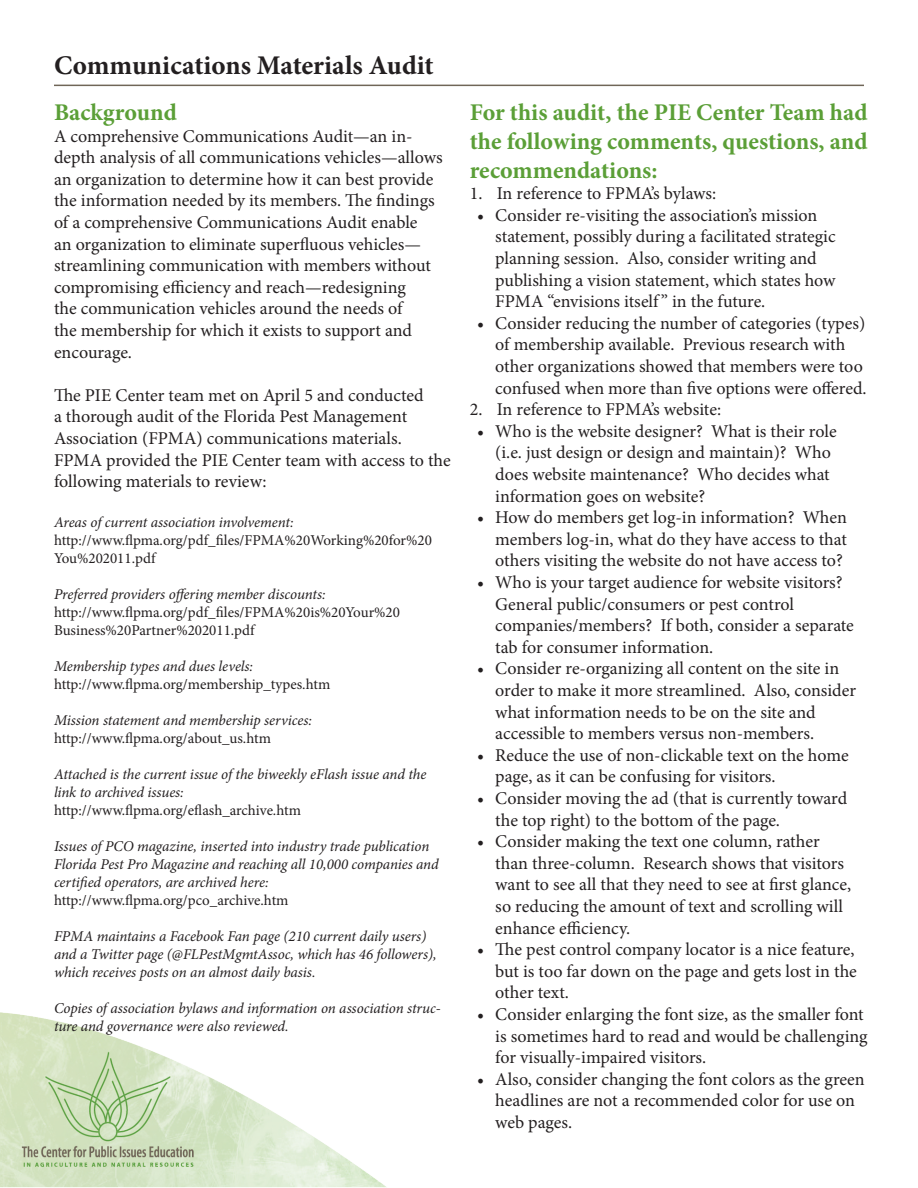
<style>
.page{position:relative;width:918px;height:1188px;background:#fff}
.page>*{position:absolute;margin:0;border:0;box-sizing:border-box;transform-origin:0 0}
.t1{font:700 27px "Minion Pro";color:#231f20}
.t2{font:700 24px/28.8px "Minion Pro";color:#5b9f37;text-align:justify}
.t3{font:18px/21.6px "Minion Pro";color:#231f20}
.t4{font:italic 15px/18px "Minion Pro";letter-spacing:-.005em;color:#231f20}
.t5{font:15px/18px "Minion Pro";letter-spacing:-.005em;color:#231f20}
</style>
<div class="page">
<img style="left:0;top:1012px;width:386px;height:176px">
<hr style="left:54px;top:85px;width:810px;height:1px;background:#706658">
<h1 class="t1" style="left:54px;top:46px;width:381px">Communications Materials Audit</h1>
<h2 class="t2" style="left:54px;top:98px;width:124px">Background</h2>
<p class="t3" style="left:54px;top:125px;width:390px">A comprehensive Communications Audit—an in&shy;depth analysis of all communications vehicles—allows an organization to determine how it can best provide the information needed by its members. The findings of a comprehensive Communications Audit enable<br>an organization to eliminate superfluous vehicles— streamlining communication with members without compromising efficiency and reach—redesigning<br>the communication vehicles around the needs of<br>the membership for which it exists to support and encourage.</p>
<p class="t3" style="left:54px;top:384px;width:398px">The PIE Center team met on April 5 and conducted<br>a thorough audit of the Florida Pest Management Association (FPMA) communications materials.<br>FPMA provided the PIE Center team with access to the following materials to review:</p>
<p class="t4" style="left:54px;top:513px;width:241px">Areas of current association involvement:</p>
<p class="t5" style="left:54px;top:531px;width:379px">http://www.flpma.org/pdf_files/FPMA%20Working%20for%20<br>You%202011.pdf</p>
<p class="t4" style="left:54px;top:585px;width:273px">Preferred providers offering member discounts:</p>
<p class="t5" style="left:54px;top:603px;width:348px">http://www.flpma.org/pdf_files/FPMA%20is%20Your%20<br>Business%20Partner%202011.pdf</p>
<p class="t4" style="left:54px;top:657px;width:201px">Membership types and dues levels:</p>
<p class="t5" style="left:54px;top:675px;width:278px">http://www.flpma.org/membership_types.htm</p>
<p class="t4" style="left:54px;top:711px;width:260px">Mission statement and membership services:</p>
<p class="t5" style="left:54px;top:729px;width:219px">http://www.flpma.org/about_us.htm</p>
<p class="t4" style="left:54px;top:765px;width:374px">Attached is the current issue of the biweekly eFlash issue and the link to archived issues:</p>
<p class="t5" style="left:54px;top:801px;width:249px">http://www.flpma.org/eflash_archive.htm</p>
<p class="t4" style="left:54px;top:837px;width:386px">Issues of PCO magazine, inserted into industry trade publication<br>Florida Pest Pro Magazine and reaching all 10,000 companies and certified operators, are archived here:</p>
<p class="t5" style="left:54px;top:891px;width:236px">http://www.flpma.org/pco_archive.htm</p>
<p class="t4" style="left:54px;top:927px;width:384px">FPMA maintains a Facebook Fan page (210 current daily users) and a Twitter page (@FLPestMgmtAssoc, which has 46 followers), which receives posts on an almost daily basis.</p>
<p class="t4" style="left:54px;top:999px;width:388px">Copies of association bylaws and information on association struc&shy;ture and governance were also reviewed.</p>
<h2 class="t2" style="left:470px;top:98px;width:399px">For this audit, the PIE Center Team had the following comments, questions, and recommendations:</h2>
<p class="t3" style="left:470px;top:183px;width:248px">1. In reference to FPMA’s bylaws:</p>
<p class="t3" style="left:495px;top:204px;width:342px;text-indent:-18px">• Consider re-visiting the association’s mission statement, possibly during a facilitated strategic planning session. Also, consider writing and publishing a vision statement, which states how FPMA “envisions itself ” in the future.</p>
<p class="t3" style="left:495px;top:312px;width:373px;text-indent:-18px">• Consider reducing the number of categories (types) of membership available. Previous research with other organizations showed that members were too confused when more than five options were offered.</p>
<p class="t3" style="left:470px;top:399px;width:253px">2. In reference to FPMA’s website:</p>
<p class="t3" style="left:495px;top:420px;width:343px;text-indent:-18px">• Who is the website designer? What is their role (i.e. just design or design and maintain)? Who does website maintenance? Who decides what information goes on website?</p>
<p class="t3" style="left:495px;top:507px;width:353px;text-align:justify;text-indent:-18px">• How do members get log-in information? When members log-in, what do they have access to that others visiting the website do not have access to?</p>
<p class="t3" style="left:495px;top:572px;width:360px;text-indent:-18px">• Who is your target audience for website visitors?<br>General public/consumers or pest control companies/members? If both, consider a separate tab for consumer information.</p>
<p class="t3" style="left:495px;top:658px;width:362px;text-indent:-18px">• Consider re-organizing all content on the site in order to make it more streamlined. Also, consider what information needs to be on the site and accessible to members versus non-members.</p>
<p class="t3" style="left:495px;top:744px;width:355px;text-indent:-18px">• Reduce the use of non-clickable text on the home page, as it can be confusing for visitors.</p>
<p class="t3" style="left:495px;top:788px;width:353px;text-indent:-18px">• Consider moving the ad (that is currently toward the top right) to the bottom of the page.</p>
<p class="t3" style="left:495px;top:831px;width:357px;text-indent:-18px">• Consider making the text one column, rather than three-column. Research shows that visitors want to see all that they need to see at first glance, so reducing the amount of text and scrolling will enhance efficiency.</p>
<p class="t3" style="left:495px;top:939px;width:363px;text-indent:-18px">• The pest control company locator is a nice feature, but is too far down on the page and gets lost in the other text.</p>
<p class="t3" style="left:495px;top:1004px;width:374px;text-indent:-18px">• Consider enlarging the font size, as the smaller font is sometimes hard to read and would be challenging for visually-impaired visitors.</p>
<p class="t3" style="left:495px;top:1068px;width:371px;text-indent:-18px">• Also, consider changing the font colors as the green headlines are not a recommended color for use on web pages.</p>
</div>
